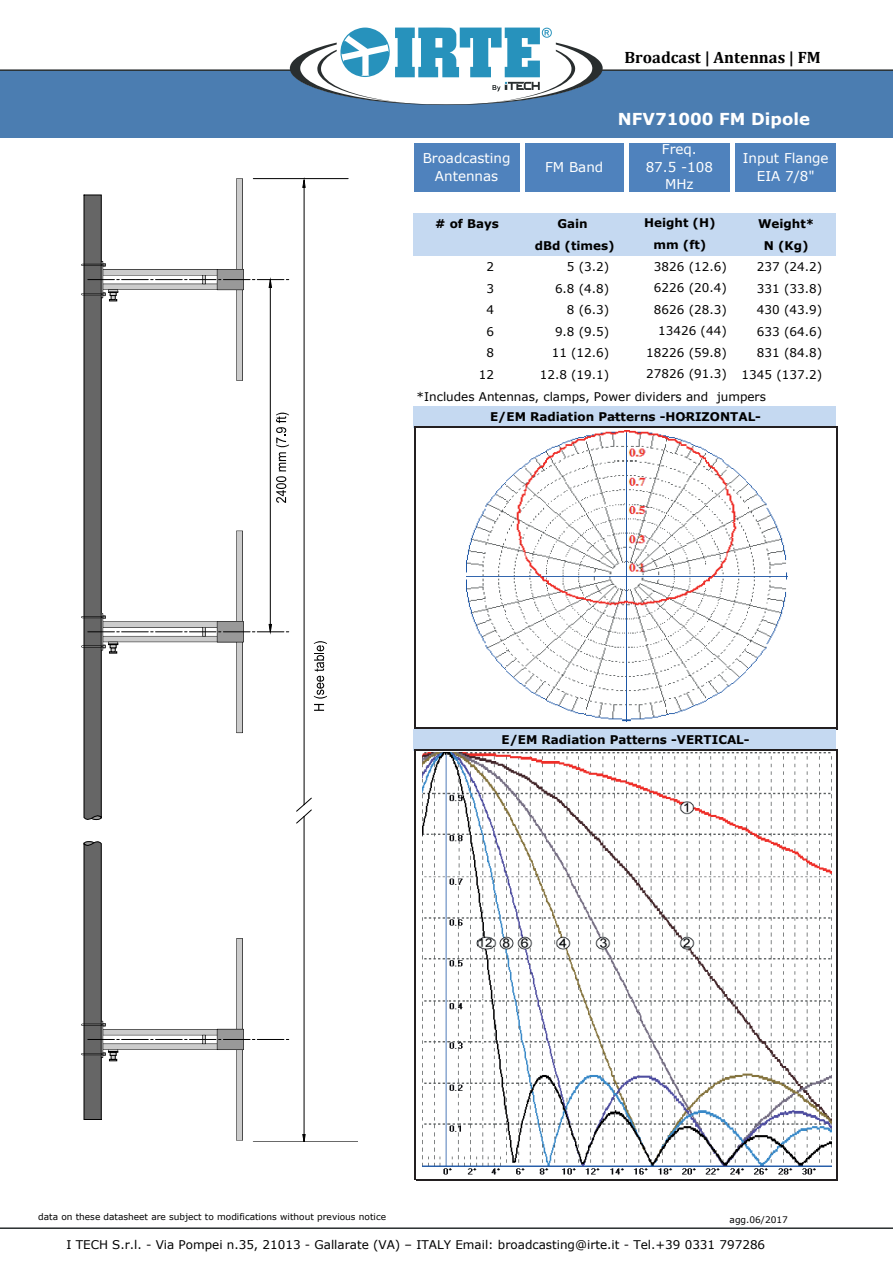
<style>
.page{position:relative;width:893px;height:1263px;background:#fff}
.page>*{position:absolute;margin:0;border:0;box-sizing:border-box;transform-origin:0 0}
.t1{font:700 16.5px "Cambria";color:#000}
.t2{font:700 16.5px "Verdana";color:#fff}
.t3{font:13.5px/17.7px "Verdana";color:#fff;text-align:center}
.t4{font:12px/21.5px "Verdana";color:#000}
.t5{font:700 12px/21.5px "Verdana";color:#000;text-align:center}
.t6{font:9px "Verdana";letter-spacing:-.005em;color:#000}
</style>
<div class="page">
<div style="left:0;top:69px;width:893px;height:68px;background:#4b7db1"></div>
<svg style="left:290px;top:27px;width:313px;height:78px"></svg>
<hr style="left:597px;top:69px;width:296px;height:2px;background:#292e2f">
<hr style="left:0;top:69px;width:296px;height:2px;background:#292e2f">
<hr style="left:0;top:1227px;width:893px;height:2px;background:#292e2f">
<div style="left:414px;top:143px;width:105px;height:48px;background:#4f82bd"></div>
<div style="left:525px;top:143px;width:98px;height:48px;background:#4f82bd"></div>
<div style="left:629px;top:143px;width:100px;height:48px;background:#4f82bd"></div>
<div style="left:735px;top:143px;width:101px;height:48px;background:#4f82bd"></div>
<div style="left:414px;top:213px;width:422px;height:21px;background:#c5d9f1"></div>
<div style="left:414px;top:234px;width:422px;height:22px;background:#c5d9f1"></div>
<div style="left:414px;top:406px;width:422px;height:22px;background:#c5d9f1"></div>
<div style="left:414px;top:729px;width:422px;height:22px;background:#c5d9f1"></div>
<hr style="left:253px;top:178px;width:95px;height:1px;background:#000">
<hr style="left:304px;top:186px;width:1px;height:619px;background:#000">
<hr style="left:304px;top:816px;width:1px;height:326px;background:#000">
<svg style="left:303px;top:180px;width:2px;height:8px"></svg>
<svg style="left:296px;top:798px;width:16px;height:25px"></svg>
<svg style="left:314px;top:641px;width:13px;height:70px"></svg>
<svg style="left:81px;top:841px;width:208px;height:300px"></svg>
<svg style="left:81px;top:178px;width:208px;height:643px"></svg>
<hr style="left:414px;top:427px;width:2px;height:302px;background:#231f20">
<hr style="left:836px;top:428px;width:2px;height:301px;background:#231f20">
<hr style="left:414px;top:749px;width:2px;height:431px;background:#231f20">
<hr style="left:836px;top:751px;width:2px;height:429px;background:#231f20">
<hr style="left:416px;top:427px;width:422px;height:1px;background:#231f20">
<hr style="left:416px;top:728px;width:422px;height:1px;background:#231f20">
<hr style="left:416px;top:1179px;width:422px;height:1px;background:#231f20">
<hr style="left:416px;top:749px;width:422px;height:2px;background:#231f20">
<img style="left:467px;top:431px;width:320px;height:291px">
<img style="left:423px;top:752px;width:408px;height:423px">
<h1 class="t1" style="left:625px;top:46px;width:198px">Broadcast | Antennas | FM</h1>
<h1 class="t2" style="left:618px;top:108px;width:194px">NFV71000 FM Dipole</h1>
<p class="t3" style="left:646px;top:140px;width:69px">Freq.<br>87.5 -108<br>MHz</p>
<p class="t3" style="left:423px;top:150px;width:89px">Broadcasting<br>Antennas</p>
<p class="t3" style="left:545px;top:158px;width:60px">FM Band</p>
<p class="t3" style="left:743px;top:150px;width:87px">Input Flange<br>EIA 7/8"</p>
<p class="t5" style="left:435px;top:213px;width:65px"># of Bays</p>
<p class="t5" style="left:557px;top:213px;width:32px">Gain</p>
<p class="t5" style="left:758px;top:213px;width:58px">Weight*</p>
<p class="t5" style="left:535px;top:234px;width:82px">dBd (times)</p>
<p class="t5" style="left:764px;top:234px;width:46px">N (Kg)</p>
<p class="t4" style="left:487px;top:256px;width:9px">2</p>
<p class="t4" style="left:567px;top:256px;width:44px">5 (3.2)</p>
<p class="t4" style="left:757px;top:256px;width:67px">237 (24.2)</p>
<p class="t4" style="left:487px;top:277px;width:9px">3</p>
<p class="t4" style="left:555px;top:277px;width:56px">6.8 (4.8)</p>
<p class="t4" style="left:757px;top:277px;width:67px">331 (33.8)</p>
<p class="t4" style="left:487px;top:299px;width:9px">4</p>
<p class="t4" style="left:567px;top:299px;width:44px">8 (6.3)</p>
<p class="t4" style="left:757px;top:299px;width:67px">430 (43.9)</p>
<p class="t4" style="left:487px;top:321px;width:9px">6</p>
<p class="t4" style="left:555px;top:321px;width:56px">9.8 (9.5)</p>
<p class="t4" style="left:757px;top:321px;width:67px">633 (64.6)</p>
<p class="t4" style="left:487px;top:342px;width:9px">8</p>
<p class="t4" style="left:552px;top:342px;width:59px">11 (12.6)</p>
<p class="t4" style="left:757px;top:342px;width:67px">831 (84.8)</p>
<p class="t4" style="left:479px;top:364px;width:17px">12</p>
<p class="t4" style="left:540px;top:364px;width:71px">12.8 (19.1)</p>
<p class="t5" style="left:644px;top:212px;width:73px">Height (H) mm (ft)</p>
<p class="t4" style="left:646px;top:255px;width:82px;text-align:right">3826 (12.6)<br>6226 (20.4)<br>8626 (28.3)<br>13426 (44)<br>18226 (59.8)<br>27826 (91.3)</p>
<p class="t4" style="left:417px;top:363px;width:407px;line-height:22.2px;text-indent:325px">1345 (137.2) *Includes Antennas, clamps, Power dividers and jumpers</p>
<p class="t5" style="left:490px;top:406px;width:272px">E/EM Radiation Patterns -HORIZONTAL-</p>
<p class="t5" style="left:502px;top:728px;width:250px">E/EM Radiation Patterns -VERTICAL-</p>
<p class="t6" style="left:38px;top:1210px;width:349px">data on these datasheet are subject to modifications without previous notice</p>
<p class="t6" style="left:730px;top:1213px;width:60px">agg.06/2017</p>
<p class="t4" style="left:66px;top:1234px;width:700px">I TECH S.r.l. - Via Pompei n.35, 21013 - Gallarate (VA) – ITALY Email: broadcasting@irte.it - Tel.+39 0331 797286</p>
</div>
